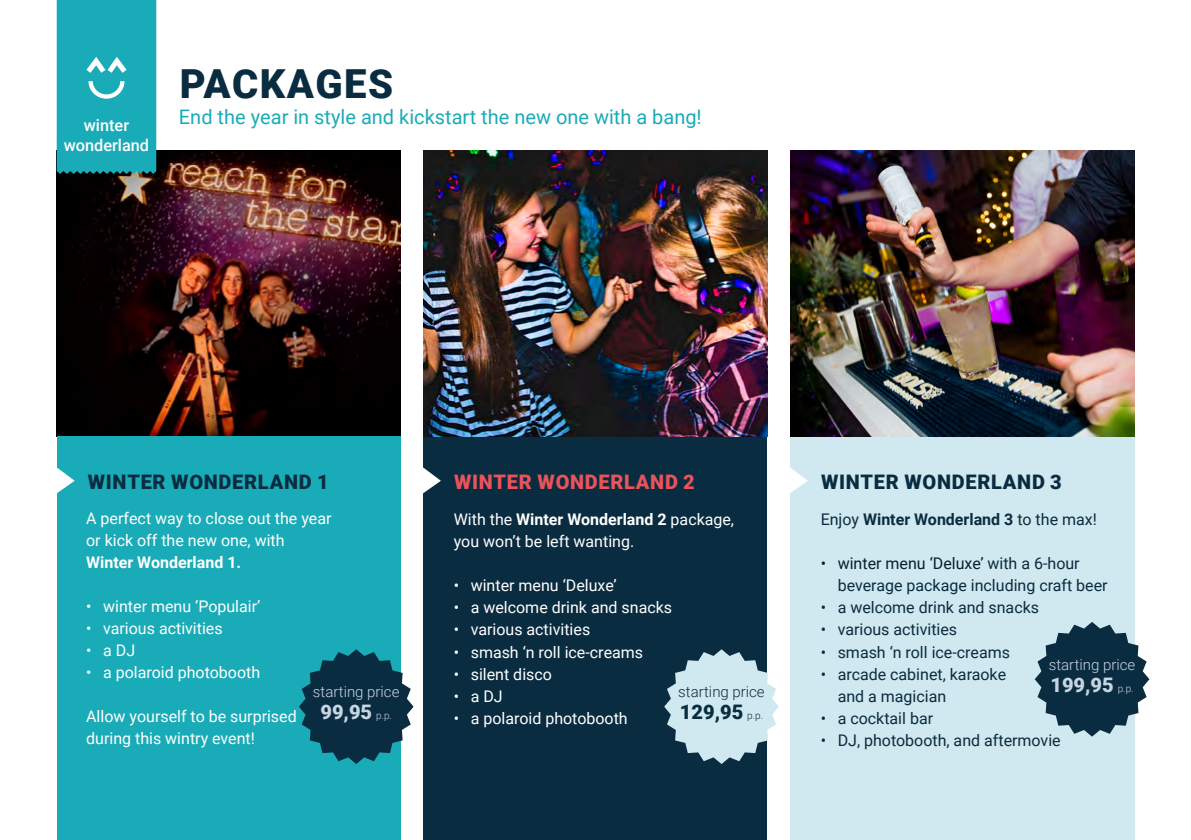
<style>
.page{position:relative;width:1191px;height:840px;background:#fff}
.page>*{position:absolute;margin:0;border:0;box-sizing:border-box;transform-origin:0 0}
.t1{font:900 40px "Roboto";letter-spacing:.035em;color:#0a2c40}
.t2{font:20px "Roboto";color:#1aabb8}
.t3{font:900 20px "Roboto";letter-spacing:.035em;color:#0a2c40}
.t4{font:900 20px "Roboto";color:#c8d5e3}
.t5{font:900 20px "Roboto";letter-spacing:.035em;color:#ea535a}
.t6{font:900 20px "Roboto";color:#072d41}
.t7{font:500 16.2px/19.6px "Roboto";color:#fff;text-align:center}
.t8{font:16px/22px "Roboto";color:#fff}
.t9{font:16px/22px "Roboto";color:#0a2c40}
.t10{font:700 16px "Roboto";color:#0a2c40}
.t11{font:700 16px "Roboto";color:#fff}
.t12{font:300 15px "Roboto";color:#c8d5e3}
.t13{font:300 15px "Roboto";color:#072d41}
.s1{font-weight:700}
.s2{font-weight:400}
.s3{color:#081f2d}
.s4{font-weight:300;font-size:10px}
</style>
<div class="page">
<div style="left:790px;top:436px;width:344px;height:403px;background:#d0e8ef"></div>
<img style="left:57px;top:150px;width:344px;height:286px">
<div style="left:423px;top:436px;width:344px;height:403px;background:#0a2c40"></div>
<div style="left:57px;top:436px;width:344px;height:403px;background:#1aabb8"></div>
<svg style="left:57px;top:467px;width:18px;height:26px"></svg>
<svg style="left:423px;top:467px;width:18px;height:26px"></svg>
<svg style="left:790px;top:467px;width:18px;height:26px"></svg>
<div style="left:57px;top:0;width:99px;height:174px;background:#1aabb8"></div>
<img style="left:423px;top:150px;width:344px;height:286px">
<img style="left:790px;top:150px;width:344px;height:286px">
<svg style="left:299px;top:649px;width:114px;height:114px"></svg>
<svg style="left:1034px;top:621px;width:115px;height:115px"></svg>
<svg style="left:664px;top:649px;width:115px;height:114px"></svg>
<p class="t7" style="left:64px;top:115px;width:87px">winter wonderland</p>
<h1 class="t1" style="left:180px;top:56px;width:215px">PACKAGES</h1>
<p class="t2" style="left:179px;top:103px;width:524px">End the year in style and kickstart the new one with a bang!</p>
<p class="t3" style="left:88px;top:467px;width:242px">WINTER WONDERLAND 1</p>
<p class="t5" style="left:454px;top:467px;width:242px">WINTER WONDERLAND 2</p>
<p class="t3" style="left:821px;top:467px;width:242px">WINTER WONDERLAND 3</p>
<p class="t8" style="left:86px;top:506px;width:247px">A perfect way to close out the year or kick off the new one, with</p>
<p class="t11" style="left:86px;top:551px;width:156px">Winter Wonderland 1.</p>
<p class="t8" style="left:86px;top:594px;width:176px">• winter menu ‘Populair’</p>
<p class="t8" style="left:86px;top:616px;width:138px">• various activities</p>
<p class="t8" style="left:86px;top:638px;width:51px">• a DJ</p>
<p class="t8" style="left:86px;top:660px;width:175px">• a polaroid photobooth</p>
<p class="t8" style="left:86px;top:704px;width:212px">Allow yourself to be surprised during this wintry event!</p>
<p class="t8" style="left:454px;top:507px;width:282px">With the <span class="s1">Winter Wonderland 2</span> package, you won’t be left wanting.</p>
<p class="t8" style="left:454px;top:573px;width:164px">• winter menu ‘Deluxe’</p>
<p class="t8" style="left:454px;top:595px;width:220px">• a welcome drink and snacks</p>
<p class="t8" style="left:454px;top:617px;width:138px">• various activities</p>
<p class="t8" style="left:454px;top:639px;width:191px">• smash ‘n roll ice-creams</p>
<p class="t8" style="left:454px;top:661px;width:100px">• silent disco</p>
<p class="t8" style="left:454px;top:683px;width:51px">• a DJ</p>
<p class="t8" style="left:454px;top:705px;width:175px">• a polaroid photobooth</p>
<p class="t10" style="left:820px;top:508px;width:278px"><span class="s2">Enjoy</span> Winter Wonderland 3 <span class="s2">to the max!</span></p>
<p class="t9" style="left:837px;top:551px;width:271px;text-indent:-17px"><span class="s3">• winter menu ‘Deluxe’</span> with a 6-hour beverage package including craft beer</p>
<p class="t9" style="left:820px;top:595px;width:220px">• a welcome drink and snacks</p>
<p class="t9" style="left:820px;top:617px;width:138px">• various activities</p>
<p class="t9" style="left:820px;top:639px;width:191px">• smash ‘n roll ice-creams</p>
<p class="t9" style="left:837px;top:661px;width:170px;text-indent:-17px">• arcade cabinet, karaoke and a magician</p>
<p class="t9" style="left:820px;top:705px;width:114px">• a cocktail bar</p>
<p class="t9" style="left:820px;top:727px;width:241px">• DJ, photobooth, and aftermovie</p>
<p class="t12" style="left:1048px;top:653px;width:88px">starting price</p>
<p class="t4" style="left:1050px;top:670px;width:85px">199,95 <span class="s4">p.p.</span></p>
<p class="t12" style="left:313px;top:681px;width:88px">starting price</p>
<p class="t4" style="left:320px;top:697px;width:73px">99,95 <span class="s4">p.p.</span></p>
<p class="t13" style="left:678px;top:681px;width:88px">starting price</p>
<p class="t6" style="left:680px;top:697px;width:85px">129,95 <span class="s4">p.p.</span></p>
</div>
